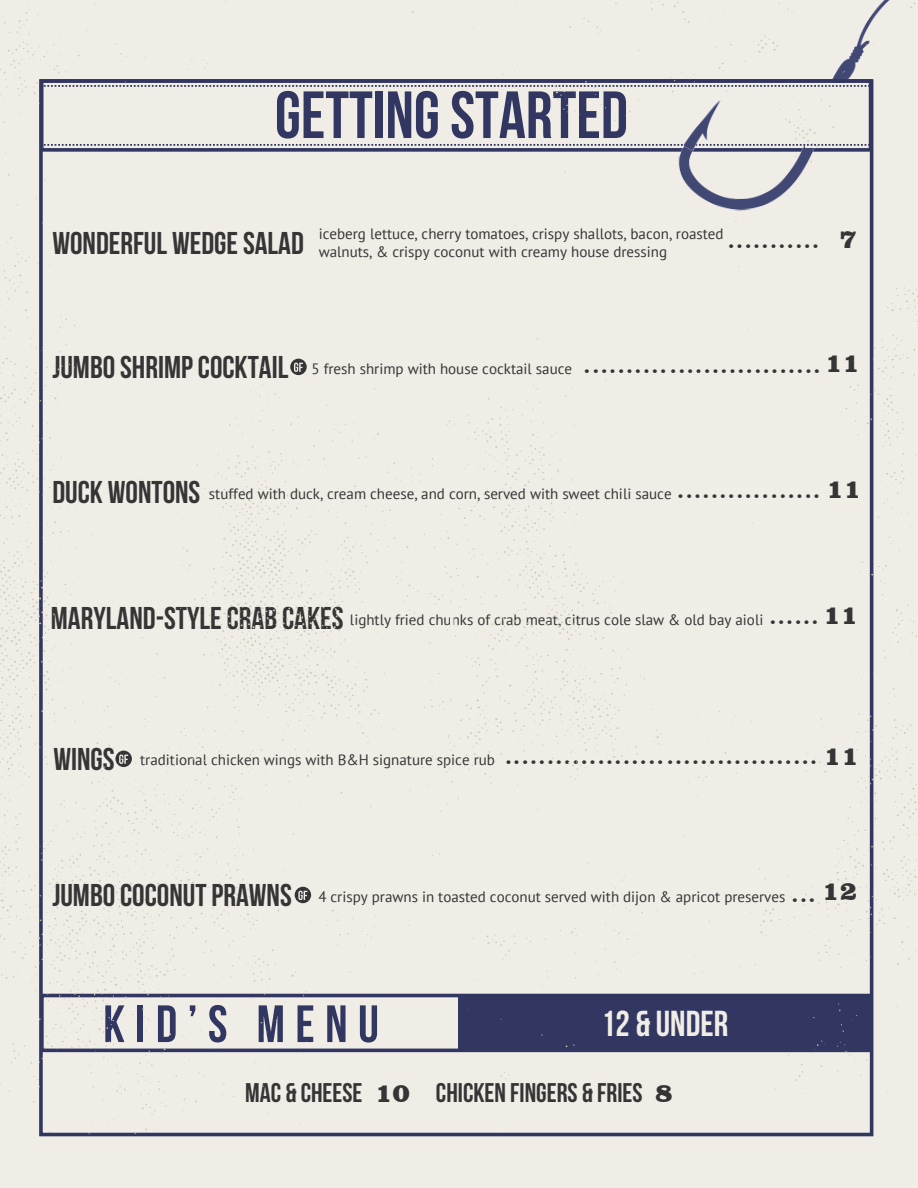
<style>
.page{position:relative;width:918px;height:1188px;background:#fff}
.page>*{position:absolute;margin:0;border:0;box-sizing:border-box;transform-origin:0 0}
.t1{font:66.6px "Bebas Neue";color:#323761}
.t2{font:52.35px "Bebas Neue";letter-spacing:.2em;color:#323761}
.t3{font:36px "Bebas Neue";color:#f0ece6}
.t4{font:31.5px "Bebas Neue";color:#363535}
.t5{font:27px "Bebas Neue";color:#363535}
.t6{font:900 27px "Clarendon BT";color:#363535}
.t7{font:21.45px "VAG Rounded BT";color:#363535}
.t8{font:15px/18px "PT Sans";color:#363535}
.s1{font-family:"Bebas Neue";font-size:31.5px}
.s2{font-family:"VAG Rounded BT";font-size:21.45px}
.s3{font-family:"Clarendon BT";font-weight:900;font-size:27px}
.s4{font-family:"Clarendon BT";font-weight:900}
</style>
<div class="page">
<div style="left:0;top:0;width:918px;height:1187px;background:#f0ece6"></div>
<img style="left:0;top:2px;width:918px;height:1131px">
<svg style="left:295px;top:887px;width:16px;height:16px"></svg>
<h1 class="t1" style="left:275px;top:78px;width:355px">GETTING STARTED</h1>
<p class="t8" style="left:319px;top:224px;width:406px">iceberg lettuce, cherry tomatoes, crispy shallots, bacon, roasted walnuts, &amp; crispy coconut with creamy house dressing</p>
<h3 class="t4" style="left:52px;top:226px;width:253px">WONDERFUL WEDGE SALAD</h3>
<h3 class="t6" style="left:839px;top:222px;width:19px">7</h3>
<h3 class="t7" style="left:729px;top:227px;width:91px">...........</h3>
<p class="t8" style="left:52px;top:360px;width:809px"><span class="s1">JUMBO SHRIMP COCKTAIL</span> 5 fresh shrimp with house cocktail sauce <span class="s2">. . . . . . . . . . . . . . . . . . . . . . . . . . . .</span> <span class="s3">11</span></p>
<p class="t8" style="left:52px;top:484px;width:811px"><span class="s1">DUCK WONTONS</span> stuffed with duck, cream cheese, and corn, served with sweet chili sauce <span class="s2">. . . . . . . . . . . . . . . . .</span> <span class="s3">11</span></p>
<p class="t8" style="left:51px;top:610px;width:809px"><span class="s1">MARYLAND-STYLE CRAB CAKES</span> lightly fried chunks of crab meat, citrus cole slaw &amp; old bay aioli <span class="s2">. . . . . .</span> <span class="s3">11</span></p>
<p class="t8" style="left:53px;top:751px;width:807px"><span class="s1">WINGS</span> traditional chicken wings with B&amp;H signature spice rub <span class="s2">. . . . . . . . . . . . . . . . . . . . . . . . . . . . . . . . . . . . .</span> <span class="s3">11</span></p>
<p class="t8" style="left:52px;top:887px;width:806px"><span class="s1">JUMBO COCONUT PRAWNS</span> 4 crispy prawns in toasted coconut served with dijon &amp; apricot preserves <span class="s2">. . .</span> <span class="s3">12</span></p>
<h2 class="t2" style="left:103px;top:995px;width:277px">KID’S MENU</h2>
<h3 class="t3" style="left:601px;top:1004px;width:128px">12 &amp; UNDER</h3>
<h3 class="t5" style="left:245px;top:1078px;width:429px">MAC &amp; CHEESE <span class="s4">10</span> CHICKEN FINGERS &amp; FRIES <span class="s4">8</span></h3>
</div>
